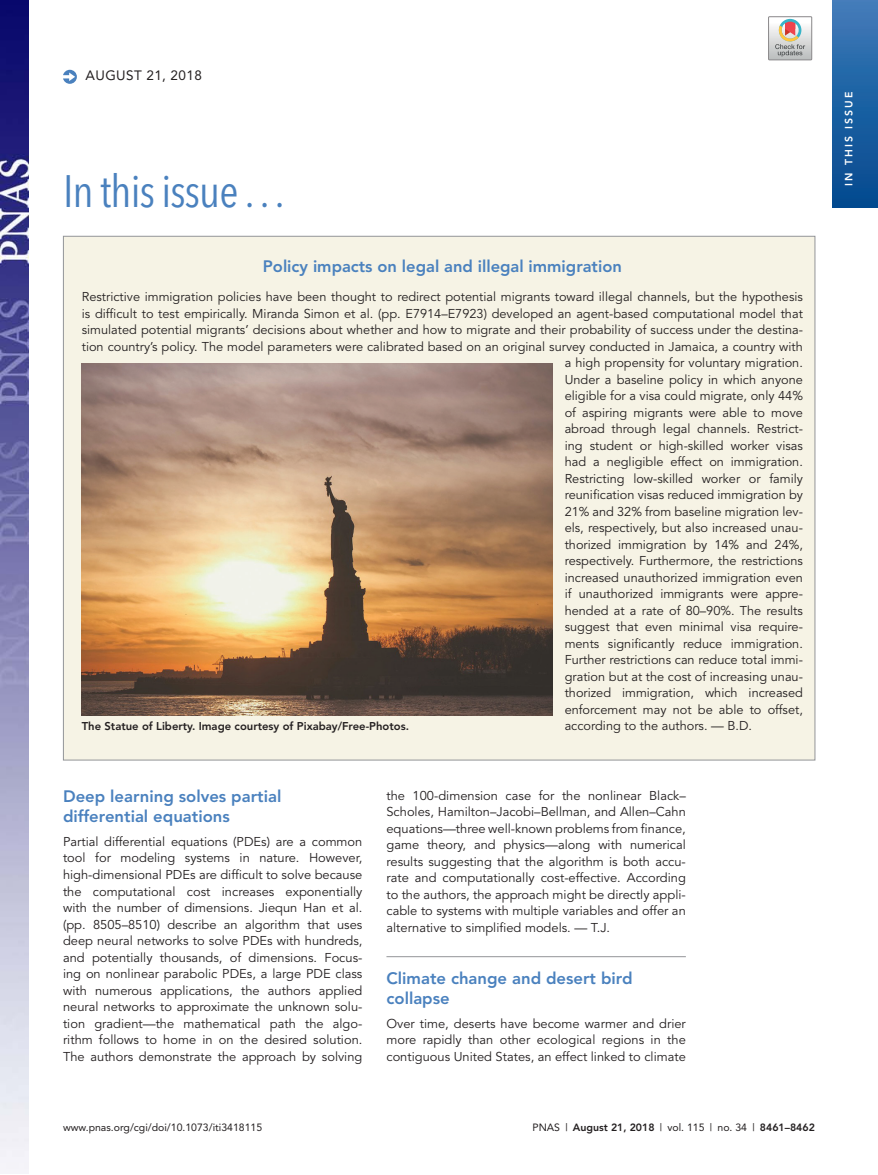
<style>
.page{position:relative;width:878px;height:1175px;background:#fff}
.page>*{position:absolute;margin:0;border:0;box-sizing:border-box;transform-origin:0 0}
.t1{font:condensed 45px "Avenir Next LT Pro";letter-spacing:-.02em;color:#4a81be}
.t2{font:800 16.5px/19.5px "Avenir";color:#4a81be}
.t3{font:13.5px "Avenir";letter-spacing:.03em;color:#231f20}
.t4{font:12.75px/16.5px "Avenir";color:#231f20;text-align:justify}
.t5{font:800 11.25px "Avenir";color:#231f20}
.t6{font:800 10.5px "Avenir";color:#231f20}
.t7{font:10.5px "Avenir";color:#231f20}
.t8{font:800 10.5px "Avenir";letter-spacing:.2em;color:#fff}
.s1{font-weight:400}
</style>
<div class="page">
<img style="left:0;top:0;width:28px;height:1173px">
<svg style="left:63px;top:70px;width:14px;height:14px"></svg>
<div style="left:832px;top:0;width:46px;height:207px;background:linear-gradient(to bottom,#3f7bb9,#00488e)"></div>
<div style="left:63px;top:236px;width:752px;height:524px;background:#f6f3e5;border:1px solid #939598"></div>
<hr style="left:386px;top:956px;width:300px;height:1px;background:#939598">
<img style="left:82px;top:363px;width:470px;height:352px">
<div style="left:768px;top:17px;width:43px;height:43px;background:linear-gradient(to bottom,#fff,#b9bcbc)"></div>
<div style="left:768px;top:16px;width:43px;height:44px;border:1px solid #898789"></div>
<svg style="left:775px;top:19px;width:30px;height:38px"></svg>
<p class="t3" style="left:86px;top:68px;width:118px">AUGUST 21, 2018</p>
<h1 class="t1" style="left:63px;top:164px;width:223px">In this issue . . .</h1>
<p class="t2" style="left:263px;top:256px;width:360px">Policy impacts on legal and illegal immigration</p>
<p class="t4" style="left:82px;top:289px;width:722px">Restrictive immigration policies have been thought to redirect potential migrants toward illegal channels, but the hypothesis</p>
<p class="t4" style="left:82px;top:305px;width:722px">is difficult to test empirically. Miranda Simon et al. (pp. E7914–E7923) developed an agent-based computational model that</p>
<p class="t4" style="left:82px;top:322px;width:722px">simulated potential migrants’ decisions about whether and how to migrate and their probability of success under the destina-</p>
<p class="t4" style="left:82px;top:338px;width:722px">tion country’s policy. The model parameters were calibrated based on an original survey conducted in Jamaica, a country with</p>
<p class="t4" style="left:564px;top:355px;width:240px">a high propensity for voluntary migration.</p>
<p class="t4" style="left:564px;top:371px;width:240px">Under a baseline policy in which anyone</p>
<p class="t4" style="left:564px;top:388px;width:240px">eligible for a visa could migrate, only 44%</p>
<p class="t4" style="left:564px;top:404px;width:240px">of aspiring migrants were able to move</p>
<p class="t4" style="left:564px;top:421px;width:240px">abroad through legal channels. Restrict-</p>
<p class="t4" style="left:564px;top:437px;width:240px">ing student or high-skilled worker visas</p>
<p class="t4" style="left:564px;top:454px;width:240px">had a negligible effect on immigration.</p>
<p class="t4" style="left:564px;top:470px;width:240px">Restricting low-skilled worker or family</p>
<p class="t4" style="left:564px;top:487px;width:240px">reunification visas reduced immigration by</p>
<p class="t4" style="left:564px;top:503px;width:240px">21% and 32% from baseline migration lev-</p>
<p class="t4" style="left:564px;top:520px;width:240px">els, respectively, but also increased unau-</p>
<p class="t4" style="left:564px;top:536px;width:240px">thorized immigration by 14% and 24%,</p>
<p class="t4" style="left:564px;top:553px;width:240px">respectively. Furthermore, the restrictions</p>
<p class="t4" style="left:564px;top:569px;width:240px">increased unauthorized immigration even</p>
<p class="t4" style="left:564px;top:586px;width:240px">if unauthorized immigrants were appre-</p>
<p class="t4" style="left:564px;top:602px;width:240px">hended at a rate of 80–90%. The results</p>
<p class="t4" style="left:564px;top:619px;width:240px">suggest that even minimal visa require-</p>
<p class="t4" style="left:564px;top:635px;width:240px">ments significantly reduce immigration.</p>
<p class="t4" style="left:564px;top:652px;width:240px">Further restrictions can reduce total immi-</p>
<p class="t4" style="left:564px;top:668px;width:240px">gration but at the cost of increasing unau-</p>
<p class="t4" style="left:564px;top:685px;width:240px">thorized immigration, which increased</p>
<p class="t4" style="left:564px;top:701px;width:240px">enforcement may not be able to offset,</p>
<p class="t4" style="left:564px;top:718px;width:189px">according to the authors. — B.D.</p>
<p class="t5" style="left:82px;top:719px;width:329px">The Statue of Liberty. Image courtesy of Pixabay/Free-Photos.</p>
<p class="t2" style="left:63px;top:787px;width:220px">Deep learning solves partial differential equations</p>
<p class="t4" style="left:63px;top:833px;width:301px">Partial differential equations (PDEs) are a common tool for modeling systems in nature. However, high-dimensional PDEs are difficult to solve because the computational cost increases exponentially with the number of dimensions. Jiequn Han et al. (pp. 8505–8510) describe an algorithm that uses deep neural networks to solve PDEs with hundreds, and potentially thousands, of dimensions. Focus&shy;ing on nonlinear parabolic PDEs, a large PDE class with numerous applications, the authors applied neural networks to approximate the unknown solu&shy;tion gradient—the mathematical path the algo&shy;rithm follows to home in on the desired solution.<br>The authors demonstrate the approach by solving</p>
<p class="t4" style="left:386px;top:787px;width:301px">the 100-dimension case for the nonlinear Black– Scholes, Hamilton–Jacobi–Bellman, and Allen–Cahn equations—three well-known problems from finance, game theory, and physics—along with numerical results suggesting that the algorithm is both accu&shy;rate and computationally cost-effective. According to the authors, the approach might be directly appli&shy;cable to systems with multiple variables and offer an alternative to simplified models. — T.J.</p>
<p class="t2" style="left:386px;top:968px;width:248px">Climate change and desert bird collapse</p>
<p class="t4" style="left:386px;top:1015px;width:301px">Over time, deserts have become warmer and drier more rapidly than other ecological regions in the contiguous United States, an effect linked to climate</p>
<p class="t7" style="left:63px;top:1121px;width:201px">www.pnas.org/cgi/doi/10.1073/iti3418115</p>
<p class="t6" style="left:532px;top:1121px;width:284px"><span class="s1">PNAS |</span> August 21, 2018 <span class="s1">| vol. 115 | no. 34 |</span> 8461–8462</p>
<p class="t8" style="left:842px;top:186px;width:96px;rotate:-90deg">IN THIS ISSUE</p>
</div>
